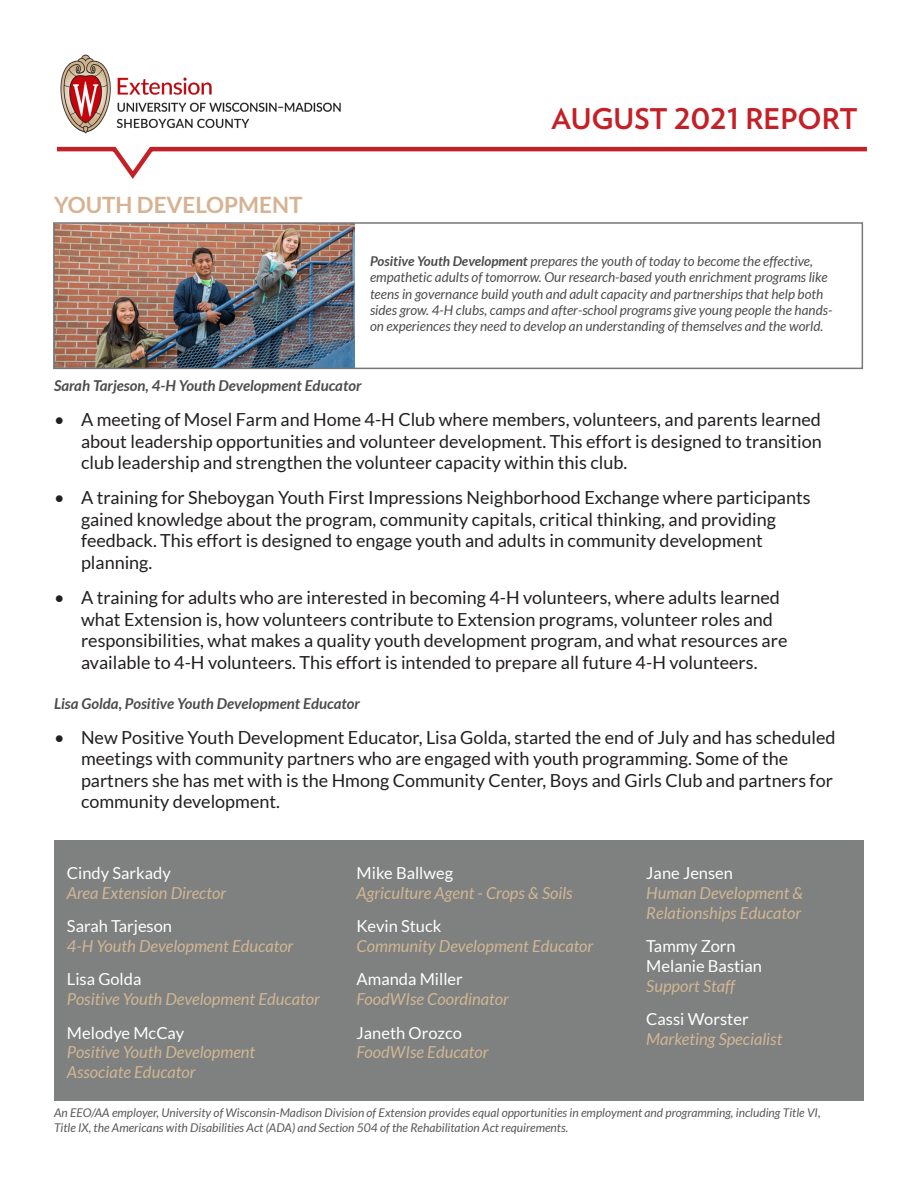
<style>
.page{position:relative;width:918px;height:1188px;background:#fff}
.page>*{position:absolute;margin:0;border:0;box-sizing:border-box;transform-origin:0 0}
.t1{font:700 28.5px "Verlag";color:#c42027}
.t2{font:700 22.5px "Lato";color:#d5b392}
.t3{font:18px/21.6px "Lato";color:#231f20}
.t4{font:italic 16.5px/19.8px "Lato";color:#d1b794}
.t5{font:16.5px/19.8px "Lato";color:#fff}
.t6{font:italic 700 15px "Lato";color:#4b4c4d}
.t7{font:italic 13.5px/16.2px "Lato";color:#4b4c4d}
.t8{font:italic 12px/14.4px "Lato";color:#57585a}
.s1{font-weight:700}
.s2{font-style:normal;color:#fff}
.s3{font-style:italic;color:#d1b794}
</style>
<div class="page">
<img style="left:56px;top:225px;width:298px;height:141px">
<div style="left:53px;top:222px;width:810px;height:147px;border:2px solid #76787b"></div>
<img style="left:60px;top:54px;width:281px;height:80px">
<svg style="left:56px;top:146px;width:811px;height:33px"></svg>
<div style="left:54px;top:840px;width:809px;height:261px;background:#7f8080"></div>
<p class="t2" style="left:54px;top:192px;width:250px">YOUTH DEVELOPMENT</p>
<p class="t1" style="left:551px;top:96px;width:308px">AUGUST 2021 REPORT</p>
<p class="t7" style="left:370px;top:254px;width:464px"><span class="s1">Positive Youth Development</span> prepares the youth of today to become the effective, empathetic adults of tomorrow. Our research-based youth enrichment programs like teens in governance build youth and adult capacity and partnerships that help both sides grow. 4-H clubs, camps and after-school programs give young people the hands&shy;on experiences they need to develop an understanding of themselves and the world.</p>
<p class="t6" style="left:54px;top:377px;width:309px">Sarah Tarjeson, 4-H Youth Development Educator</p>
<p class="t3" style="left:81px;top:408px;width:742px;text-align:justify;text-indent:-27px">• A meeting of Mosel Farm and Home 4-H Club where members, volunteers, and parents learned about leadership opportunities and volunteer development. This effort is designed to transition club leadership and strengthen the volunteer capacity within this club.</p>
<p class="t3" style="left:81px;top:487px;width:731px;text-indent:-27px">• A training for Sheboygan Youth First Impressions Neighborhood Exchange where participants gained knowledge about the program, community capitals, critical thinking, and providing feedback. This effort is designed to engage youth and adults in community development planning.</p>
<p class="t3" style="left:81px;top:587px;width:708px;text-indent:-27px">• A training for adults who are interested in becoming 4-H volunteers, where adults learned what Extension is, how volunteers contribute to Extension programs, volunteer roles and responsibilities, what makes a quality youth development program, and what resources are available to 4-H volunteers. This effort is intended to prepare all future 4-H volunteers.</p>
<p class="t6" style="left:54px;top:694px;width:307px">Lisa Golda, Positive Youth Development Educator</p>
<p class="t3" style="left:81px;top:726px;width:756px;text-indent:-27px">• New Positive Youth Development Educator, Lisa Golda, started the end of July and has scheduled meetings with community partners who are engaged with youth programming. Some of the partners she has met with is the Hmong Community Center, Boys and Girls Club and partners for community development.</p>
<p class="t4" style="left:67px;top:864px;width:161px"><span class="s2">Cindy Sarkady<br></span>Area Extension Director</p>
<p class="t4" style="left:67px;top:917px;width:228px"><span class="s2">Sarah Tarjeson<br></span>4-H Youth Development Educator</p>
<p class="t4" style="left:67px;top:970px;width:254px"><span class="s2">Lisa Golda<br></span>Positive Youth Development Educator</p>
<p class="t4" style="left:67px;top:1023px;width:190px"><span class="s2">Melodye McCay<br></span>Positive Youth Development<br>Associate Educator</p>
<p class="t4" style="left:357px;top:864px;width:218px"><span class="s2">Mike Ballweg<br></span>Agriculture Agent - Crops &amp; Soils</p>
<p class="t4" style="left:357px;top:917px;width:238px"><span class="s2">Kevin Stuck<br></span>Community Development Educator</p>
<p class="t4" style="left:357px;top:970px;width:154px"><span class="s2">Amanda Miller<br></span>FoodWIse Coordinator</p>
<p class="t4" style="left:357px;top:1023px;width:133px"><span class="s2">Janeth Orozco<br></span>FoodWIse Educator</p>
<p class="t4" style="left:646px;top:864px;width:159px"><span class="s2">Jane Jensen<br></span>Human Development &amp;<br>Relationships Educator</p>
<p class="t5" style="left:646px;top:936px;width:117px">Tammy Zorn<br>Melanie Bastian<br><span class="s3">Support Staff</span></p>
<p class="t4" style="left:646px;top:1010px;width:138px"><span class="s2">Cassi Worster<br></span>Marketing Specialist</p>
<p class="t8" style="left:54px;top:1106px;width:768px">An EEO/AA employer, University of Wisconsin-Madison Division of Extension provides equal opportunities in employment and programming, including Title VI,<br>Title IX, the Americans with Disabilities Act (ADA) and Section 504 of the Rehabilitation Act requirements.</p>
</div>
